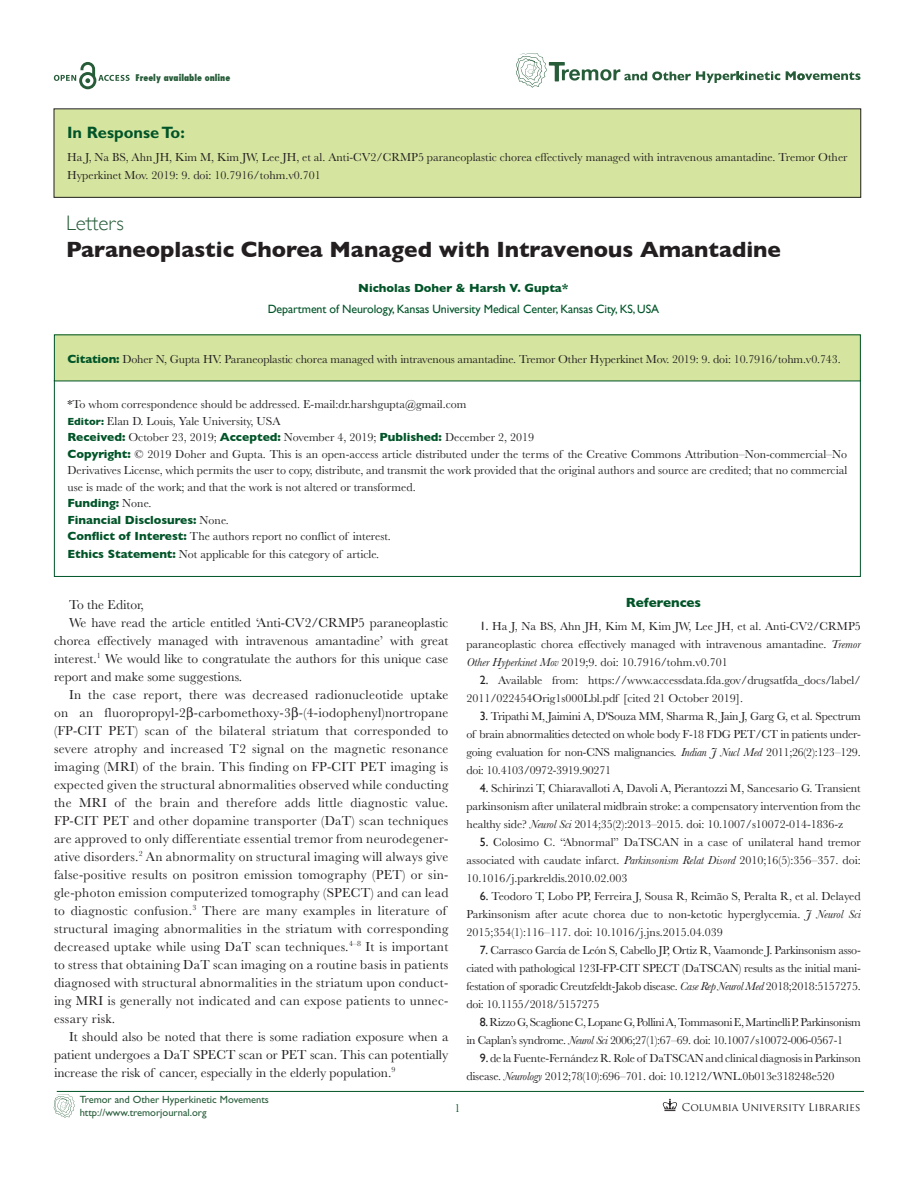
<style>
.page{position:relative;width:918px;height:1188px;background:#fff}
.page>*{position:absolute;margin:0;border:0;box-sizing:border-box;transform-origin:0 0}
.Review{font:700 22.5px "Gill Sans";color:#231f20}
.Review-2{font:300 21px "Gill Sans";color:#275c39}
.Abs_head{font:700 16.5px "Gill Sans Std";color:#005428}
.TXI{font:13.5px/18px "Baskerville";letter-spacing:.02em;color:#231f20;text-align:justify}
.TXI-2{font:13.5px "Baskerville";color:#231f20}
.t1{font:700 13.5px "Gill Sans";color:#005428}
.Reference{font:12px/18px "Baskerville";letter-spacing:-.015em;color:#231f20;text-align:justify}
.ABS{font:12px/16.5px "Baskerville";color:#231f20;text-align:justify}
.TX{font:12px/18px "Baskerville";color:#231f20}
.Aff{font:12px "Gill Sans";letter-spacing:-.01em;color:#005428}
.ABS-2{font:700 12px "Gill Sans";color:#005428}
.AU{font:700 12px "Gill Sans";color:#005428}
.t2{font:12px "Baskerville";color:#005428}
.t3{font:10.5px/12.6px "Gill Sans";color:#275c39}
.t4{font:10.5px "Trajan Pro";color:#231f20}
.t5{font:800 condensed 9px "Futura Std";color:#275c39}
.s1{font-family:"Gill Sans";font-weight:700;color:#005428}
.s2{font-family:"Gill Sans";font-weight:700;font-size:10.5px;color:#005428}
.s3{font-family:"Baskerville";font-weight:400;color:#231f20}
.s4{font-family:"Gill Sans"}
.s5{font-style:italic}
</style>
<div class="page">
<hr style="left:57px;top:1091px;width:807px;height:1px;background:#005428">
<svg style="left:663px;top:1099px;width:14px;height:12px"></svg>
<svg style="left:54px;top:62px;width:76px;height:27px"></svg>
<svg style="left:786px;top:71px;width:74px;height:9px"></svg>
<svg style="left:516px;top:53px;width:264px;height:34px"></svg>
<svg style="left:54px;top:1094px;width:21px;height:24px"></svg>
<div style="left:54px;top:380px;width:807px;height:197px;border:1px solid #005428"></div>
<div style="left:54px;top:109px;width:807px;height:88px;background:#d5e5a0"></div>
<div style="left:54px;top:108px;width:807px;height:90px;border:1px solid #231f20"></div>
<div style="left:54px;top:335px;width:806px;height:46px;background:#d5e5a0"></div>
<p class="t5" style="left:135px;top:72px;width:97px">Freely available online</p>
<p class="Abs_head" style="left:67px;top:123px;width:119px">In Response To:</p>
<p class="TX" style="left:67px;top:148px;width:782px">Ha J, Na BS, Ahn JH, Kim M, Kim JW, Lee JH, et al. Anti-CV2/CRMP5 paraneoplastic chorea effectively managed with intravenous amantadine. Tremor Other<br>Hyperkinet Mov. 2019: 9. doi: 10.7916/tohm.v0.701</p>
<p class="Review-2" style="left:66px;top:207px;width:59px">Letters</p>
<p class="Review" style="left:66px;top:232px;width:716px">Paraneoplastic Chorea Managed with Intravenous Amantadine</p>
<p class="AU" style="left:358px;top:279px;width:212px">Nicholas Doher &amp; Harsh V. Gupta*</p>
<p class="Aff" style="left:268px;top:302px;width:393px">Department of Neurology, Kansas University Medical Center, Kansas City, KS, USA</p>
<p class="ABS" style="left:68px;top:350px;width:775px"><span class="s1">Citation:</span> Doher N, Gupta HV. Paraneoplastic chorea managed with intravenous amantadine. Tremor Other Hyperkinet Mov. 2019: 9. doi: 10.7916/tohm.v0.743.</p>
<p class="ABS" style="left:68px;top:396px;width:401px">*To whom correspondence should be addressed. E-mail:dr.harshgupta@gmail.com</p>
<p class="ABS" style="left:68px;top:412px;width:214px"><span class="s2">Editor:</span> Elan D. Louis, Yale University, USA</p>
<p class="ABS" style="left:68px;top:429px;width:468px"><span class="s1">Received:</span> October 23, 2019; <span class="s1">Accepted:</span> November 4, 2019; <span class="s1">Published:</span> December 2, 2019</p>
<p class="ABS" style="left:68px;top:445px;width:781px"><span class="s1">Copyright:</span> © 2019 Doher and Gupta. This is an open-access article distributed under the terms of the Creative Commons Attribution–Non-commercial–No Derivatives License, which permits the user to copy, distribute, and transmit the work provided that the original authors and source are credited; that no commercial use is made of the work; and that the work is not altered or transformed.</p>
<p class="ABS-2" style="left:68px;top:494px;width:86px">Funding: <span class="s3">None.</span></p>
<p class="ABS-2" style="left:68px;top:510px;width:163px">Financial Disclosures: <span class="s3">None.</span></p>
<p class="ABS" style="left:68px;top:528px;width:325px"><span class="s1">Conflict of Interest:</span> The authors report no conflict of interest.</p>
<p class="ABS" style="left:68px;top:546px;width:313px"><span class="s1">Ethics Statement:</span> Not applicable for this category of article.</p>
<h1 class="t1" style="left:626px;top:592px;width:77px">References</h1>
<p class="Reference" style="left:466px;top:617px;width:396px;text-indent:14px"><span class="s4">1.</span> Ha J, Na BS, Ahn JH, Kim M, Kim JW, Lee JH, et al. Anti-CV2/CRMP5 paraneoplastic chorea effectively managed with intravenous amantadine. <span class="s5">Tremor Other Hyperkinet Mov</span> 2019;9. doi: 10.7916/tohm.v0.701</p>
<p class="Reference" style="left:466px;top:671px;width:396px;text-indent:14px"><span class="s4">2.</span> Available from: https://www.accessdata.fda.gov/drugsatfda_docs/label/<br>2011/022454Orig1s000Lbl.pdf [cited 21 October 2019].</p>
<p class="Reference" style="left:466px;top:707px;width:396px;text-indent:14px"><span class="s4">3.</span> Tripathi M, Jaimini A, D'Souza MM, Sharma R, Jain J, Garg G, et al. Spectrum of brain abnormalities detected on whole body F-18 FDG PET/CT in patients under&shy;going evaluation for non-CNS malignancies. <span class="s5">Indian J Nucl Med</span> 2011;26(2):123–129. doi: 10.4103/0972-3919.90271</p>
<p class="Reference" style="left:466px;top:779px;width:396px;text-indent:14px"><span class="s4">4.</span> Schirinzi T, Chiaravalloti A, Davoli A, Pierantozzi M, Sancesario G. Transient parkinsonism after unilateral midbrain stroke: a compensatory intervention from the healthy side? <span class="s5">Neurol Sci</span> 2014;35(2):2013–2015. doi: 10.1007/s10072-014-1836-z</p>
<p class="Reference" style="left:466px;top:833px;width:396px;text-indent:14px"><span class="s4">5.</span> Colosimo C. “Abnormal” DaTSCAN in a case of unilateral hand tremor associated with caudate infarct. <span class="s5">Parkinsonism Relat Disord</span> 2010;16(5):356–357. doi:<br>10.1016/j.parkreldis.2010.02.003</p>
<p class="Reference" style="left:466px;top:887px;width:396px;text-indent:14px"><span class="s4">6.</span> Teodoro T, Lobo PP, Ferreira J, Sousa R, Reimão S, Peralta R, et al. Delayed Parkinsonism after acute chorea due to non-ketotic hyperglycemia. <span class="s5">J Neurol Sci </span>2015;354(1):116–117. doi: 10.1016/j.jns.2015.04.039</p>
<p class="Reference" style="left:466px;top:941px;width:396px;text-indent:14px"><span class="s4">7.</span> Carrasco García de León S, Cabello JP, Ortiz R, Vaamonde J. Parkinsonism asso&shy;ciated with pathological 123I-FP-CIT SPECT (DaTSCAN) results as the initial mani&shy;festation of sporadic Creutzfeldt-Jakob disease. <span class="s5">Case Rep Neurol Med</span> 2018;2018:5157275. doi: 10.1155/2018/5157275</p>
<p class="Reference" style="left:466px;top:1013px;width:396px;text-indent:14px"><span class="s4">8.</span> Rizzo G, Scaglione C, Lopane G, Pollini A, Tommasoni E, Martinelli P. Parkinsonism in Caplan’s syndrome. <span class="s5">Neurol Sci</span> 2006;27(1):67–69. doi: 10.1007/s10072-006-0567-1</p>
<p class="Reference" style="left:466px;top:1049px;width:396px;text-indent:14px"><span class="s4">9.</span> de la Fuente-Fernández R. Role of DaTSCAN and clinical diagnosis in Parkinson disease. <span class="s5">Neurology</span> 2012;78(10):696–701. doi: 10.1212/WNL.0b013e318248e520</p>
<p class="t4" style="left:682px;top:1100px;width:180px">Columbia University Libraries</p>
<p class="TXI-2" style="left:69px;top:596px;width:77px">To the Editor,</p>
<p class="TXI" style="left:54px;top:613px;width:396px;text-indent:15px">We have read the article entitled ‘Anti-CV2/CRMP5 paraneoplastic chorea effectively managed with intravenous amantadine’ with great interest.<sup>1</sup> We would like to congratulate the authors for this unique case report and make some suggestions.</p>
<p class="TXI" style="left:54px;top:685px;width:396px;text-align:left;text-indent:15px">In the case report, there was decreased radionucleotide uptake on an fluoropropyl-2 -carbomethoxy-3 -(4-iodophenyl)nortropane (FP-CIT PET) scan of the bilateral striatum that corresponded to severe atrophy and increased T2 signal on the magnetic resonance imaging (MRI) of the brain. This finding on FP-CIT PET imaging is expected given the structural abnormalities observed while conducting the MRI of the brain and therefore adds little diagnostic value.<br>FP-CIT PET and other dopamine transporter (DaT) scan techniques are approved to only differentiate essential tremor from neurodegener&shy;ative disorders.<sup>2</sup> An abnormality on structural imaging will always give false-positive results on positron emission tomography (PET) or sin&shy;gle-photon emission computerized tomography (SPECT) and can lead to diagnostic confusion.<sup>3</sup> There are many examples in literature of structural imaging abnormalities in the striatum with corresponding decreased uptake while using DaT scan techniques.<sup>4–8</sup> It is important to stress that obtaining DaT scan imaging on a routine basis in patients diagnosed with structural abnormalities in the striatum upon conduct&shy;ing MRI is generally not indicated and can expose patients to unnec&shy;essary risk.</p>
<p class="TXI" style="left:54px;top:1027px;width:396px;text-indent:15px">It should also be noted that there is some radiation exposure when a patient undergoes a DaT SPECT scan or PET scan. This can potentially increase the risk of cancer, especially in the elderly population.<sup>9</sup></p>
<p class="t3" style="left:80px;top:1093px;width:191px">Tremor and Other Hyperkinetic Movements http://www.tremorjournal.org</p>
<p class="t2" style="left:455px;top:1101px;width:7px">1</p>
</div>
